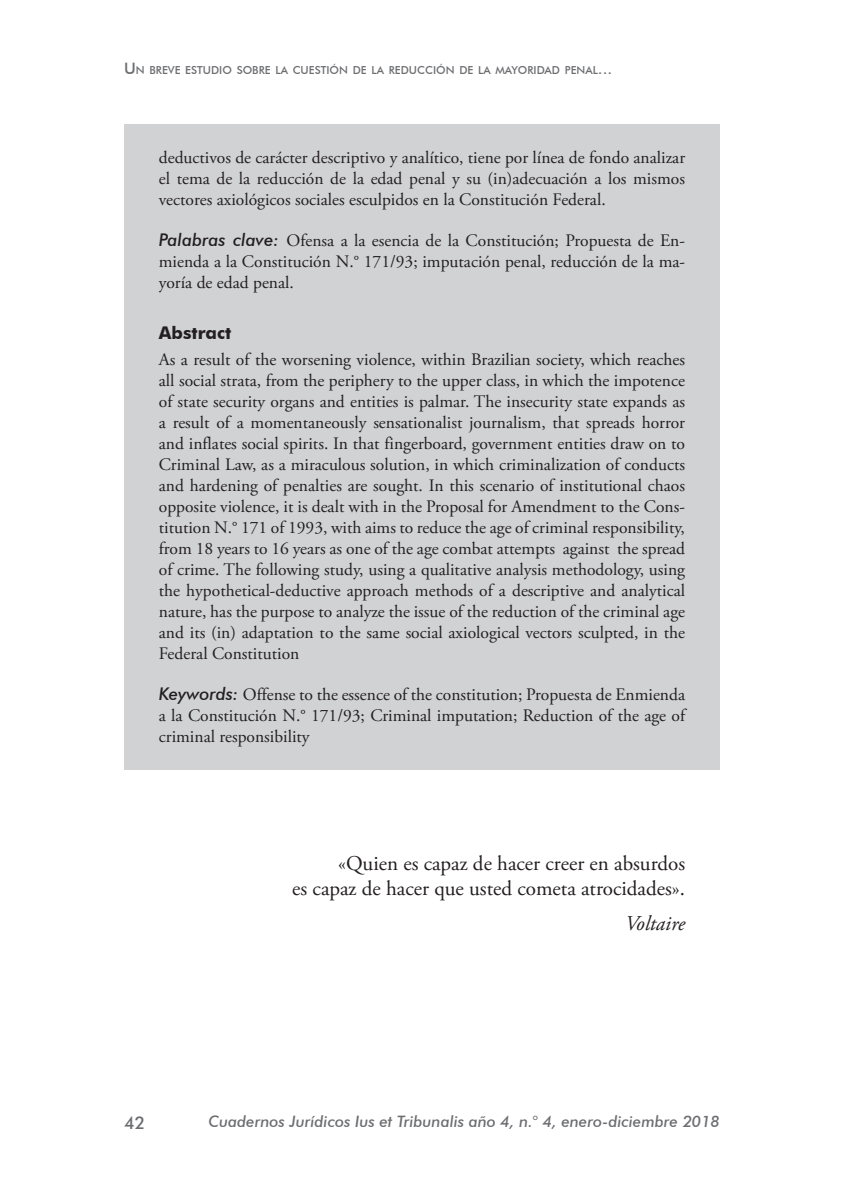
<style>
.page{position:relative;width:844px;height:1191px;background:#fff}
.page>*{position:absolute;margin:0;border:0;box-sizing:border-box;transform-origin:0 0}
.Resumen_texto{font:21px "Adobe Garamond Pro";color:#231f20}
.Resumen_texto-2{font:italic 21px "Adobe Garamond Pro";color:#231f20}
.Resumen_texto-3{font:17.5px/21px "Adobe Garamond Pro";color:#231f20;text-align:justify}
.t1{font:700 17.5px "Futura BT";color:#231f20}
.t2{font:500 17.5px "Futura BT";color:#6c6d70}
.t3{font:italic 500 15.75px "Futura BT";color:#6c6d70}
.t4{font:500 11.03px "Futura BT";color:#6c6d70}
.s1{font-size:15.75px}
.s2{font-family:"Futura BT";font-weight:500;font-style:italic}
</style>
<div class="page">
<div style="left:124px;top:124px;width:595px;height:645px;background:#d1d2d4"></div>
<p class="t4" style="left:124px;top:64px;width:489px"><span class="s1">U</span>N BREVE ESTUDIO SOBRE LA CUESTIÓN DE LA REDUCCIÓN DE LA MAYORIDAD PENAL<span class="s1">...</span></p>
<p class="Resumen_texto-3" style="left:159px;top:148px;width:527px">deductivos de carácter descriptivo y analítico, tiene por línea de fondo analizar el tema de la reducción de la edad penal y su (in)adecuación a los mismos vectores axiológicos sociales esculpidos en la Constitución Federal.</p>
<p class="Resumen_texto-3" style="left:159px;top:231px;width:527px"><span class="s2">Palabras clave:</span> Ofensa a la esencia de la Constitución; Propuesta de En&shy;mienda a la Constitución N.° 171/93; imputación penal, reducción de la ma&shy;yoría de edad penal.</p>
<p class="t1" style="left:159px;top:322px;width:74px">Abstract</p>
<p class="Resumen_texto-3" style="left:159px;top:349px;width:527px">As a result of the worsening violence, within Brazilian society, which reaches all social strata, from the periphery to the upper class, in which the impotence of state security organs and entities is palmar. The insecurity state expands as a result of a momentaneously sensationalist journalism, that spreads horror and inflates social spirits. In that fingerboard, government entities draw on to Criminal Law, as a miraculous solution, in which criminalization of conducts and hardening of penalties are sought. In this scenario of institutional chaos opposite violence, it is dealt with in the Proposal for Amendment to the Cons&shy;titution N.° 171 of 1993, with aims to reduce the age of criminal responsibility, from 18 years to 16 years as one of the age combat attempts against the spread of crime. The following study, using a qualitative analysis methodology, using the hypothetical-deductive approach methods of a descriptive and analytical nature, has the purpose to analyze the issue of the reduction of the criminal age and its (in) adaptation to the same social axiological vectors sculpted, in the Federal Constitution</p>
<p class="Resumen_texto-3" style="left:159px;top:684px;width:527px"><span class="s2">Keywords:</span> Offense to the essence of the constitution; Propuesta de Enmienda a la Constitución N.° 171/93; Criminal imputation; Reduction of the age of criminal responsibility</p>
<p class="Resumen_texto" style="left:338px;top:850px;width:348px">«Quien es capaz de hacer creer en absurdos</p>
<p class="Resumen_texto" style="left:292px;top:876px;width:394px">es capaz de hacer que usted cometa atrocidades».</p>
<p class="Resumen_texto-2" style="left:625px;top:911px;width:61px">Voltaire</p>
<p class="t2" style="left:124px;top:1111px;width:23px">42</p>
<p class="t3" style="left:208px;top:1112px;width:512px">Cuadernos Jurídicos Ius et Tribunalis año 4, n.° 4, enero-diciembre 2018</p>
</div>
